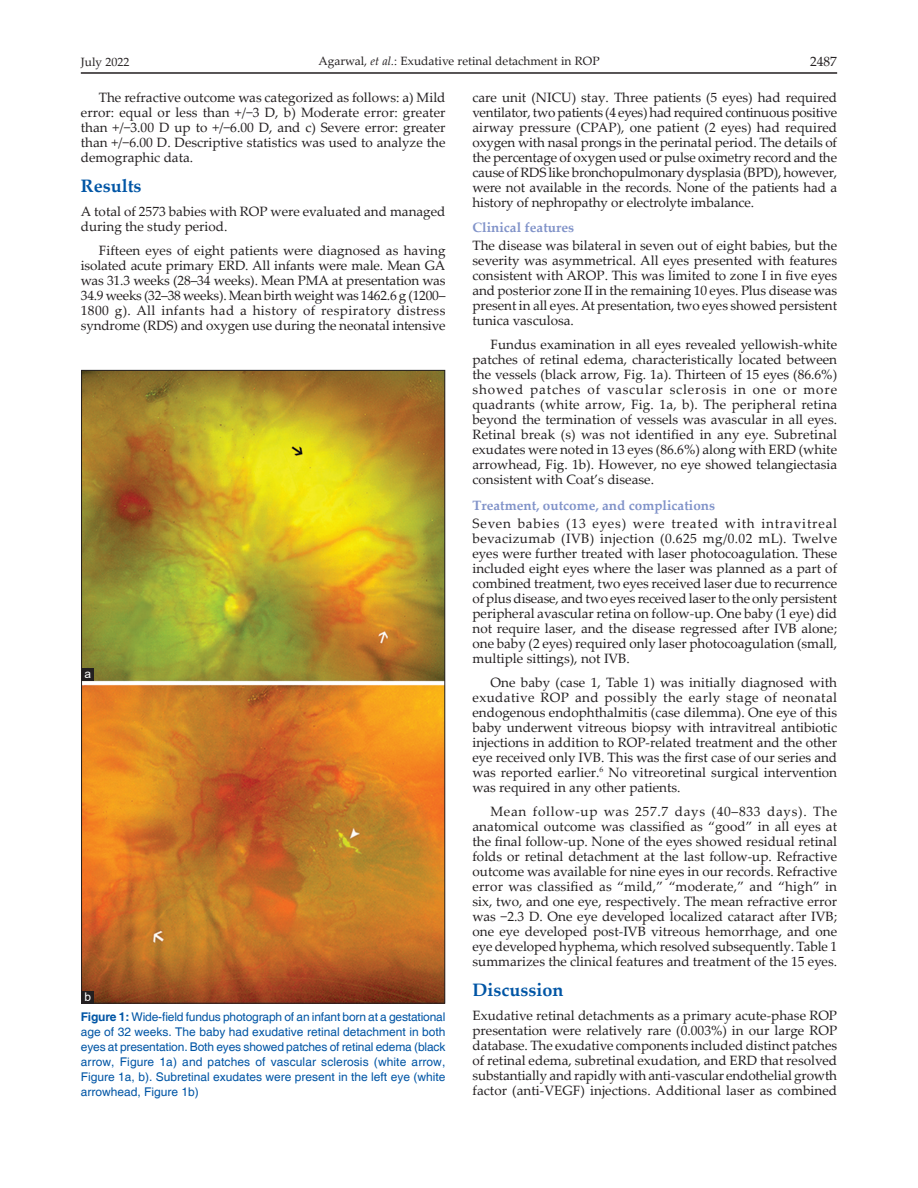
<style>
.page{position:relative;width:918px;height:1188px;background:#fff}
.page>*{position:absolute;margin:0;border:0;box-sizing:border-box;transform-origin:0 0}
.t1{font:700 18px "Palatino Linotype";color:#0155a5}
.TX{font:13.5px/15px "Palatino Linotype";color:#231f20;text-align:justify}
.TXFL{font:13.5px/15px "Palatino Linotype";color:#231f20;text-align:justify}
.t2{font:700 13.5px "Palatino Linotype";color:#8193c9}
.RH_1{font:13.5px "Palatino Linotype";color:#231f20}
.FGC{font:12px/15px "Helvetica";color:#0155a5;text-align:justify}
.RH_1-2{font:12px "Palatino Linotype";color:#231f20}
.LABEL{font:12px "Arial";color:#fff}
.s1{font-style:italic}
.s2{font-weight:700}
</style>
<div class="page">
<hr style="left:81px;top:72px;width:756px;height:2px;background:#231f20">
<img style="left:83px;top:372px;width:360px;height:629px">
<div style="left:81px;top:668px;width:13px;height:13px;background:#231f20"></div>
<div style="left:81px;top:991px;width:13px;height:12px;background:#231f20"></div>
<p class="RH_1-2" style="left:81px;top:54px;width:50px">July 2022</p>
<p class="RH_1-2" style="left:318px;top:53px;width:283px">Agarwal, <span class="s1">et al.</span>: Exudative retinal detachment in ROP</p>
<p class="RH_1" style="left:810px;top:52px;width:28px">2487</p>
<p class="TX" style="left:81px;top:89px;width:366px;text-indent:18px">The refractive outcome was categorized as follows: a) Mild error: equal or less than +/−3 D, b) Moderate error: greater than +/−3.00 D up to +/−6.00 D, and c) Severe error: greater than +/−6.00 D. Descriptive statistics was used to analyze the demographic data.</p>
<h1 class="t1" style="left:81px;top:173px;width:62px">Results</h1>
<p class="TXFL" style="left:81px;top:203px;width:366px">A total of 2573 babies with ROP were evaluated and managed during the study period.</p>
<p class="TX" style="left:81px;top:242px;width:366px;text-indent:18px">Fifteen eyes of eight patients were diagnosed as having isolated acute primary ERD. All infants were male. Mean GA was 31.3 weeks (28–34 weeks). Mean PMA at presentation was 34.9 weeks (32–38 weeks). Mean birth weight was 1462.6 g (1200– 1800 g). All infants had a history of respiratory distress syndrome (RDS) and oxygen use during the neonatal intensive</p>
<p class="TX" style="left:472px;top:89px;width:366px">care unit (NICU) stay. Three patients (5 eyes) had required ventilator, two patients (4 eyes) had required continuous positive airway pressure (CPAP), one patient (2 eyes) had required oxygen with nasal prongs in the perinatal period. The details of the percentage of oxygen used or pulse oximetry record and the cause of RDS like bronchopulmonary dysplasia (BPD), however, were not available in the records. None of the patients had a history of nephropathy or electrolyte imbalance.</p>
<h2 class="t2" style="left:472px;top:218px;width:103px">Clinical features</h2>
<p class="TXFL" style="left:472px;top:238px;width:366px">The disease was bilateral in seven out of eight babies, but the severity was asymmetrical. All eyes presented with features consistent with AROP. This was limited to zone I in five eyes and posterior zone II in the remaining 10 eyes. Plus disease was present in all eyes.At presentation, two eyes showed persistent tunica vasculosa.</p>
<p class="TX" style="left:472px;top:337px;width:366px;text-indent:18px">Fundus examination in all eyes revealed yellowish‑white patches of retinal edema, characteristically located between the vessels (black arrow, Fig. 1a). Thirteen of 15 eyes (86.6%) showed patches of vascular sclerosis in one or more quadrants (white arrow, Fig. 1a, b). The peripheral retina beyond the termination of vessels was avascular in all eyes.<br>Retinal break (s) was not identified in any eye. Subretinal exudates were noted in 13 eyes (86.6%) along with ERD (white arrowhead, Fig. 1b). However, no eye showed telangiectasia consistent with Coat’s disease.</p>
<h2 class="t2" style="left:472px;top:496px;width:244px">Treatment, outcome, and complications</h2>
<p class="TXFL" style="left:472px;top:515px;width:366px">Seven babies (13 eyes) were treated with intravitreal bevacizumab (IVB) injection (0.625 mg/0.02 mL). Twelve eyes were further treated with laser photocoagulation. These included eight eyes where the laser was planned as a part of combined treatment, two eyes received laser due to recurrence of plus disease, and two eyes received laser to the only persistent peripheral avascular retina on follow‑up. One baby (1 eye) did not require laser, and the disease regressed after IVB alone; one baby (2 eyes) required only laser photocoagulation (small, multiple sittings), not IVB.</p>
<p class="TX" style="left:472px;top:674px;width:366px;text-indent:18px">One baby (case 1, Table 1) was initially diagnosed with exudative ROP and possibly the early stage of neonatal endogenous endophthalmitis (case dilemma). One eye of this baby underwent vitreous biopsy with intravitreal antibiotic injections in addition to ROP‑related treatment and the other eye received only IVB. This was the first case of our series and was reported earlier.<sup>6</sup> No vitreoretinal surgical intervention was required in any other patients.</p>
<p class="TX" style="left:472px;top:803px;width:366px;text-indent:18px">Mean follow‑up was 257.7 days (40–833 days). The anatomical outcome was classified as “good” in all eyes at the final follow‑up. None of the eyes showed residual retinal folds or retinal detachment at the last follow‑up. Refractive outcome was available for nine eyes in our records. Refractive error was classified as “mild,” “moderate,” and “high” in six, two, and one eye, respectively. The mean refractive error was −2.3 D. One eye developed localized cataract after IVB; one eye developed post‑IVB vitreous hemorrhage, and one eye developed hyphema, which resolved subsequently. Table 1 summarizes the clinical features and treatment of the 15 eyes.</p>
<h1 class="t1" style="left:472px;top:977px;width:92px">Discussion</h1>
<p class="TXFL" style="left:472px;top:1007px;width:366px">Exudative retinal detachments as a primary acute‑phase ROP presentation were relatively rare (0.003%) in our large ROP database. The exudative components included distinct patches of retinal edema, subretinal exudation, and ERD that resolved substantially and rapidly with anti‑vascular endothelial growth factor (anti‑VEGF) injections. Additional laser as combined</p>
<p class="LABEL" style="left:84px;top:665px;width:8px">a</p>
<p class="LABEL" style="left:84px;top:989px;width:8px">b</p>
<p class="FGC" style="left:81px;top:1010px;width:366px"><span class="s2">Figure 1:</span> Wide‑field fundus photograph of an infant born at a gestational age of 32 weeks. The baby had exudative retinal detachment in both eyes at presentation. Both eyes showed patches of retinal edema (black arrow, Figure 1a) and patches of vascular sclerosis (white arrow, Figure 1a, b). Subretinal exudates were present in the left eye (white arrowhead, Figure 1b)</p>
</div>
